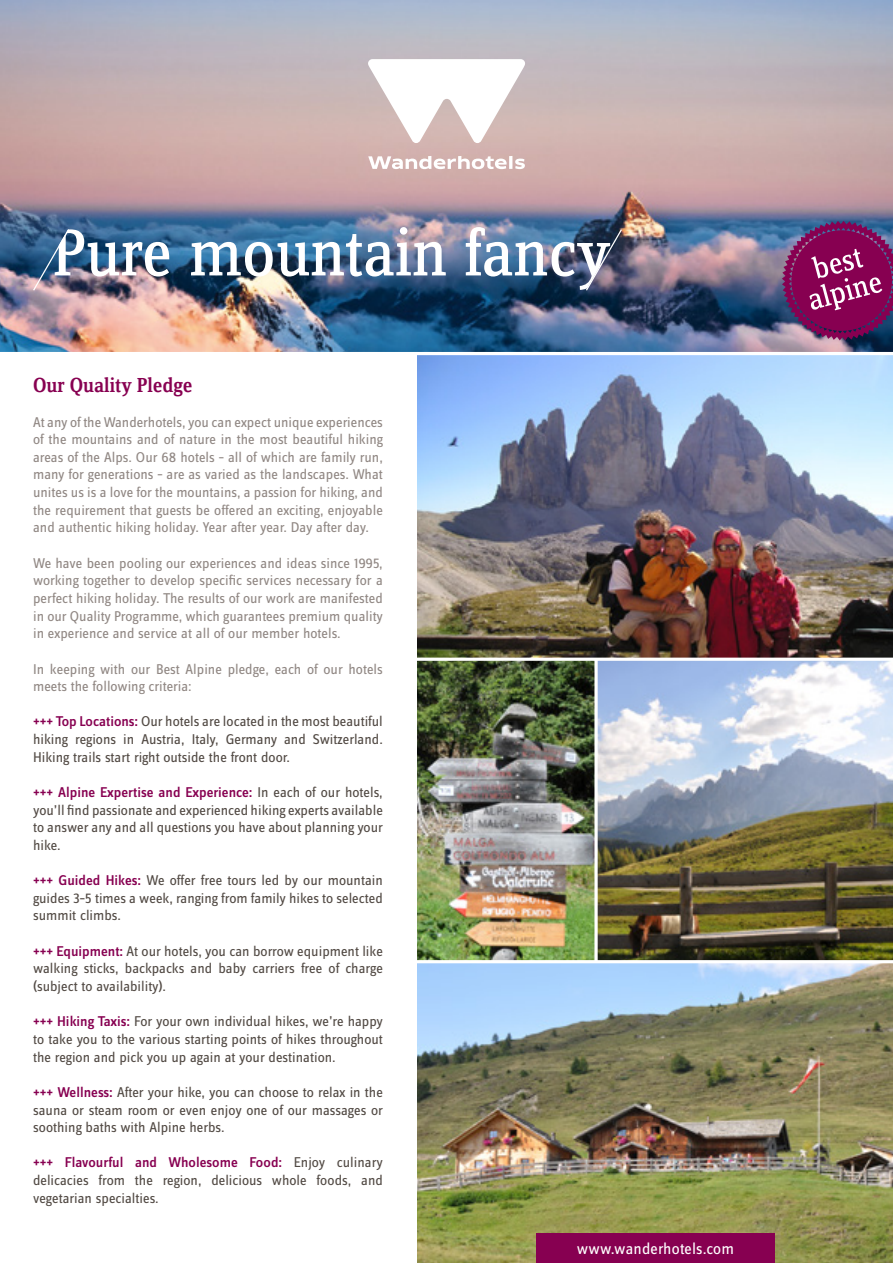
<style>
.page{position:relative;width:893px;height:1263px;background:#fff}
.page>*{position:absolute;margin:0;border:0;box-sizing:border-box;transform-origin:0 0}
.t1{font:500 21px "Zine Serif Dis OT";color:#870051}
.t2{font:16.5px "Zine Sans Dis OT";letter-spacing:.01em;color:#fff}
.t3{font:14.7px/17.7px "Zine Sans Dis OT";color:#524a44;text-align:justify}
.t4{font:14.7px/17.7px "Zine Sans Dis OT";color:#918884;text-align:justify}
.s1{font-weight:500;color:#870051}
</style>
<div class="page">
<img style="left:0;top:0;width:893px;height:352px">
<img style="left:418px;top:355px;width:475px;height:908px">
<svg style="left:368px;top:59px;width:157px;height:84px"></svg>
<svg style="left:368px;top:156px;width:157px;height:13px"></svg>
<svg style="left:782px;top:221px;width:111px;height:119px;background:#812b6c"></svg>
<hr style="left:416px;top:658px;width:477px;height:3px;background:#fff">
<hr style="left:416px;top:960px;width:477px;height:3px;background:#fff">
<svg style="left:594px;top:660px;width:4px;height:300px"></svg>
<img style="left:32px;top:227px;width:591px;height:65px">
<div style="left:536px;top:1233px;width:239px;height:30px;background:#870051"></div>
<h1 class="t1" style="left:33px;top:374px;width:161px">Our Quality Pledge</h1>
<p class="t4" style="left:33px;top:413px;width:351px">At any of the Wanderhotels, you can expect unique experiences of the mountains and of nature in the most beautiful hiking areas of the Alps. Our 68 hotels – all of which are family run, many for generations – are as varied as the landscapes. What unites us is a love for the mountains, a passion for hiking, and the requirement that guests be offered an exciting, enjoyable and authentic hiking holiday. Year after year. Day after day.</p>
<p class="t4" style="left:33px;top:555px;width:351px">We have been pooling our experiences and ideas since 1995, working together to develop specific services necessary for a perfect hiking holiday. The results of our work are manifested in our Quality Programme, which guarantees premium quality in experience and service at all of our member hotels.</p>
<p class="t4" style="left:33px;top:660px;width:351px">In keeping with our Best Alpine pledge, each of our hotels meets the following criteria:</p>
<p class="t3" style="left:33px;top:713px;width:351px"><span class="s1">+++ Top Locations:</span> Our hotels are located in the most beautiful hiking regions in Austria, Italy, Germany and Switzerland.<br>Hiking trails start right outside the front door.</p>
<p class="t3" style="left:33px;top:784px;width:351px"><span class="s1">+++ Alpine Expertise and Experience:</span> In each of our hotels, you’ll find passionate and experienced hiking experts available to answer any and all questions you have about planning your hike.</p>
<p class="t3" style="left:33px;top:872px;width:351px"><span class="s1">+++ Guided Hikes:</span> We offer free tours led by our mountain guides 3–5 times a week, ranging from family hikes to selected summit climbs.</p>
<p class="t3" style="left:33px;top:943px;width:351px"><span class="s1">+++ Equipment:</span> At our hotels, you can borrow equipment like walking sticks, backpacks and baby carriers free of charge (subject to availability).</p>
<p class="t3" style="left:33px;top:1013px;width:351px"><span class="s1">+++ Hiking Taxis:</span> For your own individual hikes, we’re happy to take you to the various starting points of hikes throughout the region and pick you up again at your destination.</p>
<p class="t3" style="left:33px;top:1084px;width:351px"><span class="s1">+++ Wellness:</span> After your hike, you can choose to relax in the sauna or steam room or even enjoy one of our massages or soothing baths with Alpine herbs.</p>
<p class="t3" style="left:33px;top:1154px;width:351px"><span class="s1">+++ Flavourful and Wholesome Food:</span> Enjoy culinary delicacies from the region, delicious whole foods, and vegetarian specialties.</p>
<p class="t2" style="left:577px;top:1240px;width:159px">www.wanderhotels.com</p>
</div>
